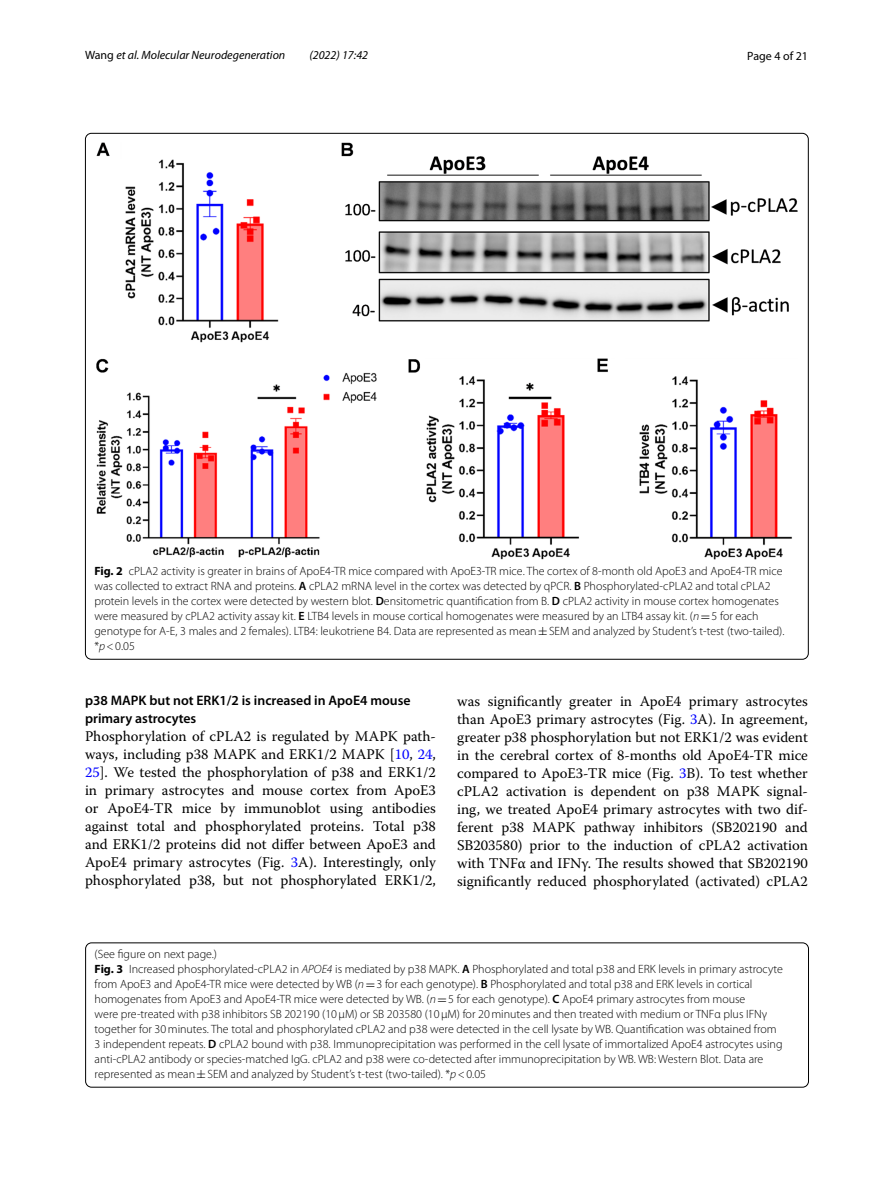
<style>
.page{position:relative;width:893px;height:1187px;background:#fff}
.page>*{position:absolute;margin:0;border:0;box-sizing:border-box;transform-origin:0 0}
.t1{font:14.7px/18px "Warnock Pro";color:#000;text-align:justify}
.t2{font:600 13.8px/18px "Myriad Pro";color:#000}
.t3{font:300 12px/15px "Myriad Pro";color:#000}
.t4{font:italic 12px "Myriad Pro";color:#000}
.t5{font:12px "Myriad Pro";color:#000}
.s1{font-style:normal}
.s2{font-weight:700}
.s3{font-weight:600}
.s4{font-style:italic}
.s5{font-family:"MTSY";font-weight:400}
.s6{color:#00f}
</style>
<div class="page">
<img style="left:97px;top:142px;width:700px;height:417px">
<div style="left:85px;top:942px;width:724px;height:145px;border:1px solid #000;border-radius:6px"></div>
<p class="t4" style="left:85px;top:48px;width:202px"><span class="s1">Wang</span> et al. Molecular Neurodegeneration</p>
<p class="t4" style="left:309px;top:48px;width:60px">(2022) 17:42</p>
<p class="t5" style="left:747px;top:48px;width:62px">Page 4 of 21</p>
<p class="t3" style="left:94px;top:563px;width:692px"><span class="s2">Fig. 2</span> cPLA2 activity is greater in brains of ApoE4-TR mice compared with ApoE3-TR mice. The cortex of 8-month old ApoE3 and ApoE4-TR mice was collected to extract RNA and proteins. <span class="s3">A</span> cPLA2 mRNA level in the cortex was detected by qPCR. <span class="s3">B</span> Phosphorylated-cPLA2 and total cPLA2 protein levels in the cortex were detected by western blot. <span class="s3">D</span>ensitometric quantification from B. <span class="s3">D</span> cPLA2 activity in mouse cortex homogenates were measured by cPLA2 activity assay kit. <span class="s3">E</span> LTB4 levels in mouse cortical homogenates were measured by an LTB4 assay kit. (<span class="s4">n</span><span class="s5">=</span>5 for each genotype for A-E, 3 males and 2 females). LTB4: leukotriene B4. Data are represented as mean<span class="s5">±</span>SEM and analyzed by Student’s t-test (two-tailed). *<span class="s4">p</span>&lt;0.05</p>
<p class="t2" style="left:85px;top:691px;width:327px">p38 MAPK but not ERK1/2 is increased in ApoE4 mouse primary astrocytes</p>
<p class="t1" style="left:85px;top:727px;width:352px">Phosphorylation of cPLA2 is regulated by MAPK path&shy;ways, including p38 MAPK and ERK1/2 MAPK [<span class="s6">10</span>, <span class="s6">24</span>, <span class="s6">25</span>]. We tested the phosphorylation of p38 and ERK1/2 in primary astrocytes and mouse cortex from ApoE3 or ApoE4-TR mice by immunoblot using antibodies against total and phosphorylated proteins. Total p38 and ERK1/2 proteins did not differ between ApoE3 and ApoE4 primary astrocytes (Fig. <span class="s6">3</span>A). Interestingly, only phosphorylated p38, but not phosphorylated ERK1/2,</p>
<p class="t1" style="left:457px;top:691px;width:352px">was significantly greater in ApoE4 primary astrocytes than ApoE3 primary astrocytes (Fig. <span class="s6">3</span>A). In agreement, greater p38 phosphorylation but not ERK1/2 was evident in the cerebral cortex of 8-months old ApoE4-TR mice compared to ApoE3-TR mice (Fig. <span class="s6">3</span>B). To test whether cPLA2 activation is dependent on p38 MAPK signal&shy;ing, we treated ApoE4 primary astrocytes with two dif&shy;ferent p38 MAPK pathway inhibitors (SB202190 and SB203580) prior to the induction of cPLA2 activation with TNFα and IFNγ. The results showed that SB202190 significantly reduced phosphorylated (activated) cPLA2</p>
<p class="t3" style="left:95px;top:946px;width:124px">(See figure on next page.)</p>
<p class="t3" style="left:95px;top:961px;width:690px"><span class="s2">Fig. 3</span> Increased phosphorylated-cPLA2 in <span class="s4">APOE4</span> is mediated by p38 MAPK. <span class="s3">A</span> Phosphorylated and total p38 and ERK levels in primary astrocyte from ApoE3 and ApoE4-TR mice were detected by WB (<span class="s4">n</span><span class="s5">=</span>3 for each genotype). <span class="s3">B</span> Phosphorylated and total p38 and ERK levels in cortical homogenates from ApoE3 and ApoE4-TR mice were detected by WB. (<span class="s4">n</span><span class="s5">=</span>5 for each genotype). <span class="s3">C</span> ApoE4 primary astrocytes from mouse<br>were pre-treated with p38 inhibitors SB 202190 (10μM) or SB 203580 (10μM) for 20minutes and then treated with medium or TNFα plus IFNγ together for 30minutes. The total and phosphorylated cPLA2 and p38 were detected in the cell lysate by WB. Quantification was obtained from 3 independent repeats. <span class="s3">D</span> cPLA2 bound with p38. Immunoprecipitation was performed in the cell lysate of immortalized ApoE4 astrocytes using anti-cPLA2 antibody or species-matched IgG. cPLA2 and p38 were co-detected after immunoprecipitation by WB. WB: Western Blot. Data are represented as mean<span class="s5">±</span>SEM and analyzed by Student’s t-test (two-tailed). *<span class="s4">p</span>&lt;0.05</p>
</div>
